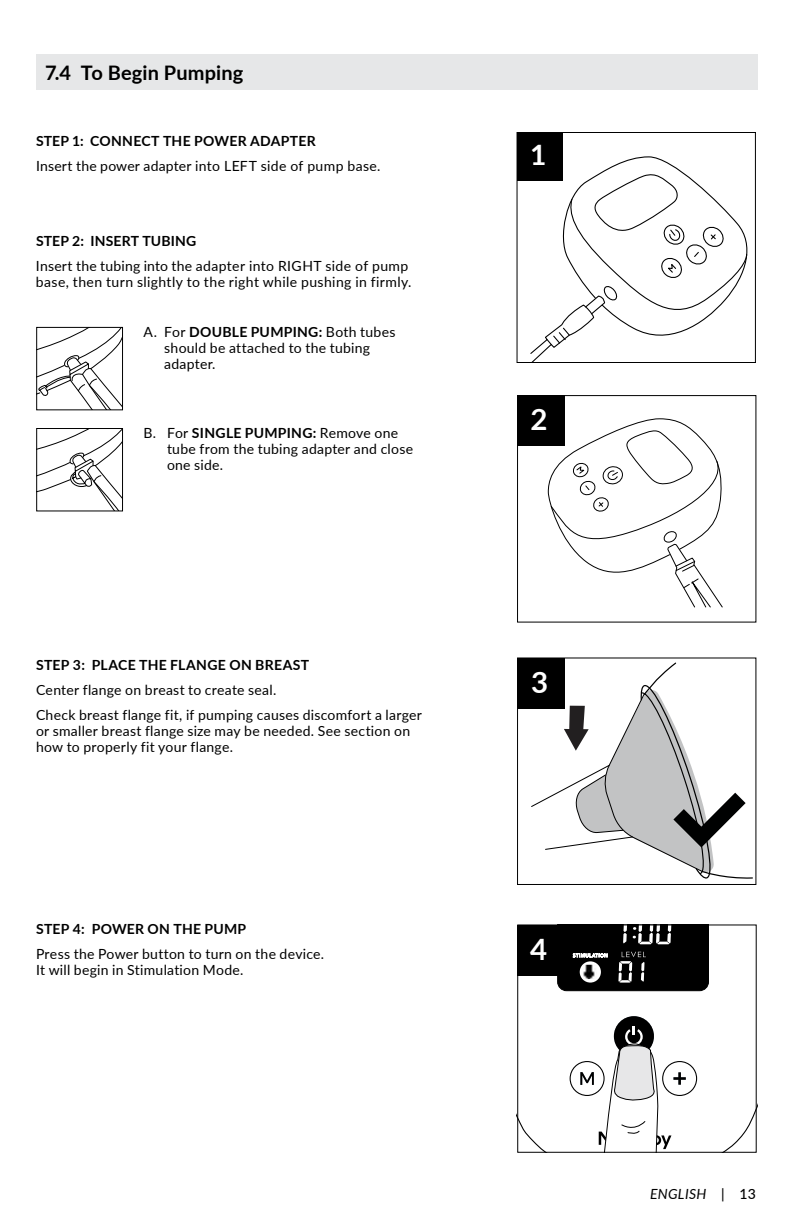
<style>
.page{position:relative;width:792px;height:1224px;background:#fff}
.page>*{position:absolute;margin:0;border:0;box-sizing:border-box;transform-origin:0 0}
.t1{font:700 29.4px "Lato";color:#fff}
.t2{font:700 28.2px "Lato";color:#fff}
.t3{font:700 20px "Lato";letter-spacing:.005em;color:#000}
.t4{font:14px/16px "Lato";letter-spacing:.02em;color:#000}
.t5{font:700 14px "Lato";letter-spacing:.015em;color:#000}
.t6{font:italic 14px "Lato";letter-spacing:.025em;color:#000}
.s1{font-weight:700}
.s2{font-weight:500;font-style:normal}
</style>
<div class="page">
<div style="left:518px;top:658px;width:47px;height:51px;background:#000"></div>
<svg style="left:547px;top:418px;width:176px;height:190px"></svg>
<svg style="left:530px;top:156px;width:218px;height:205px"></svg>
<div style="left:517px;top:132px;width:46px;height:49px;background:#000"></div>
<div style="left:517px;top:395px;width:48px;height:51px;background:#000"></div>
<div style="left:517px;top:395px;width:239px;height:228px;border:1px solid #000"></div>
<div style="left:517px;top:132px;width:239px;height:231px;border:1px solid #000"></div>
<svg style="left:531px;top:662px;width:222px;height:217px"></svg>
<div style="left:517px;top:657px;width:239px;height:228px;border:1px solid #000"></div>
<svg style="left:519px;top:926px;width:236px;height:225px"></svg>
<svg style="left:551px;top:1027px;width:135px;height:124px"></svg>
<div style="left:517px;top:924px;width:240px;height:229px;border:1px solid #000"></div>
<div style="left:517px;top:925px;width:48px;height:51px;background:#000"></div>
<svg style="left:36px;top:428px;width:87px;height:83px"></svg>
<svg style="left:36px;top:327px;width:87px;height:82px"></svg>
<div style="left:36px;top:54px;width:721px;height:36px;background:#e6e7e8"></div>
<h3 class="t3" style="left:45px;top:58px;width:200px">7.4 To Begin Pumping</h3>
<p class="t5" style="left:36px;top:131px;width:281px">STEP 1: CONNECT THE POWER ADAPTER</p>
<p class="t4" style="left:36px;top:157px;width:346px">Insert the power adapter into LEFT side of pump base.</p>
<p class="t5" style="left:36px;top:231px;width:162px">STEP 2: INSERT TUBING</p>
<p class="t4" style="left:36px;top:257px;width:377px">Insert the tubing into the adapter into RIGHT side of pump base, then turn slightly to the right while pushing in firmly.</p>
<p class="t4" style="left:164px;top:323px;width:233px;text-indent:-21px">A. For <span class="s1">DOUBLE PUMPING:</span> Both tubes should be attached to the tubing adapter.</p>
<p class="t4" style="left:167px;top:425px;width:248px;text-indent:-23px">B. For <span class="s1">SINGLE PUMPING:</span> Remove one tube from the tubing adapter and close one side.</p>
<p class="t5" style="left:36px;top:654px;width:275px">STEP 3: PLACE THE FLANGE ON BREAST</p>
<p class="t4" style="left:36px;top:676px;width:387px;line-height:25px">Center flange on breast to create seal.<br>Check breast flange fit, if pumping causes discomfort a larger</p>
<p class="t4" style="left:36px;top:722px;width:376px">or smaller breast flange size may be needed. See section on how to properly fit your flange.</p>
<h2 class="t2" style="left:530px;top:134px;width:18px">1</h2>
<h1 class="t1" style="left:531px;top:397px;width:19px">2</h1>
<h1 class="t1" style="left:531px;top:660px;width:19px">3</h1>
<p class="t5" style="left:36px;top:918px;width:212px">STEP 4: POWER ON THE PUMP</p>
<p class="t4" style="left:36px;top:945px;width:290px">Press the Power button to turn on the device.<br>It will begin in Stimulation Mode.</p>
<h1 class="t1" style="left:530px;top:927px;width:19px">4</h1>
<p class="t6" style="left:650px;top:1184px;width:107px">ENGLISH <span class="s2">| 13</span></p>
</div>
